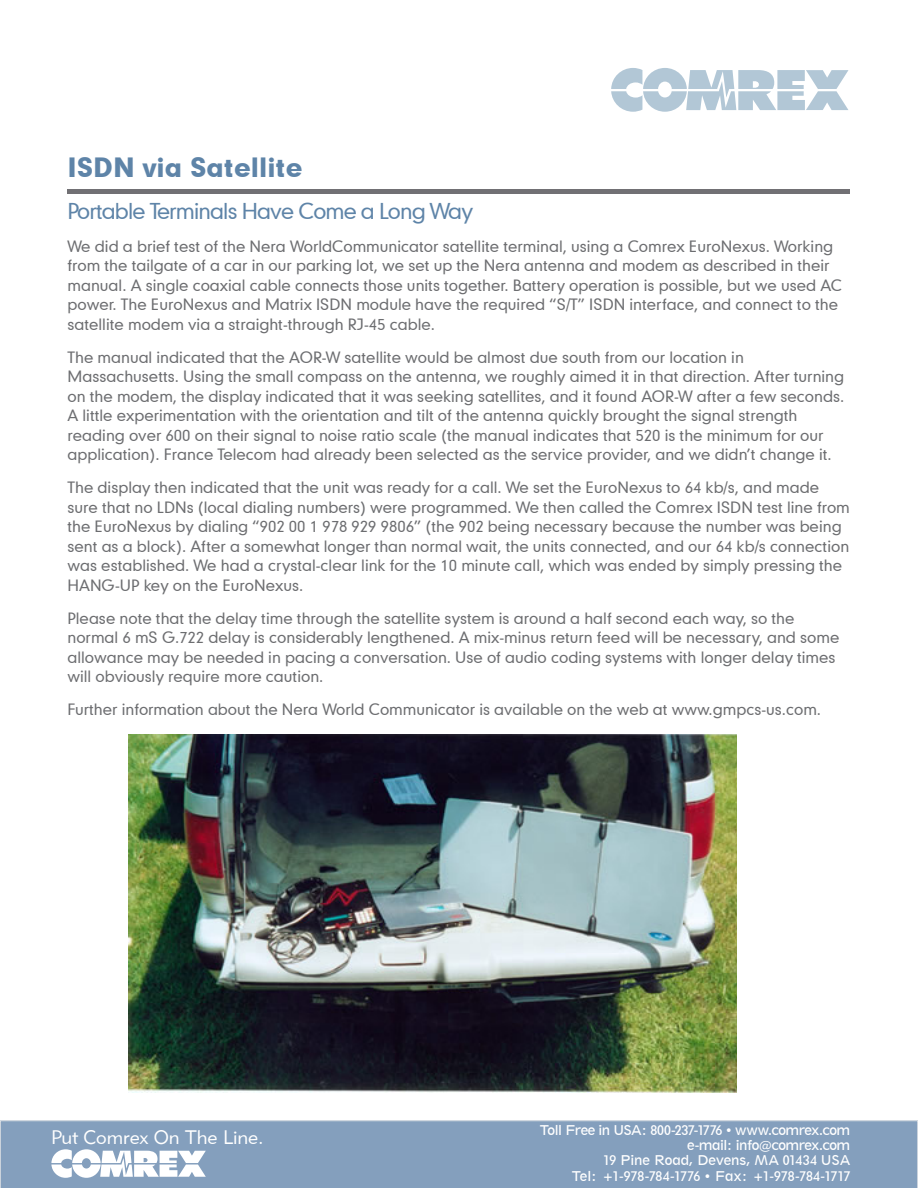
<style>
.page{position:relative;width:918px;height:1188px;background:#fff}
.page>*{position:absolute;margin:0;border:0;box-sizing:border-box;transform-origin:0 0}
.t1{font:25.5px "Geometric 706 BT Black B";color:#5e84a8}
.Body{font:21px "Geometric 706 BT Medium B";letter-spacing:-.04em;color:#5e84a8}
.t2{font:19.5px "Geometric 415 BT Lite A";color:#fff}
.Body-2{font:15px/19.5px "Geometric 706 BT Medium B";color:#6c6d70}
.t3{font:12.6px "Geometric 212 BT";letter-spacing:-.045em;color:#fff}
.t4{font:12.6px "Geometric 212 BT";letter-spacing:-.005em;color:#fff}
.t5{font:12.6px "Geometric 212 BT";letter-spacing:-.02em;color:#fff}
</style>
<div class="page">
<div style="left:68px;top:189px;width:782px;height:5px;background:#717074"></div>
<svg style="left:611px;top:68px;width:238px;height:44px"></svg>
<div style="left:0;top:1121px;width:918px;height:67px;background:#849fbd"></div>
<div style="left:0;top:1120px;width:918px;height:68px;border:1px solid #e6e7e9"></div>
<svg style="left:52px;top:1149px;width:154px;height:29px"></svg>
<img style="left:129px;top:735px;width:608px;height:357px">
<p class="t1" style="left:68px;top:150px;width:237px">ISDN via Satellite</p>
<p class="Body" style="left:68px;top:197px;width:407px">Portable Terminals Have Come a Long Way</p>
<p class="Body-2" style="left:68px;top:236px;width:776px">We did a brief test of the Nera WorldCommunicator satellite terminal, using a Comrex EuroNexus. Working from the tailgate of a car in our parking lot, we set up the Nera antenna and modem as described in their manual. A single coaxial cable connects those units together. Battery operation is possible, but we used AC power. The EuroNexus and Matrix ISDN module have the required “S/T” ISDN interface, and connect to the satellite modem via a straight-through RJ-45 cable.</p>
<p class="Body-2" style="left:68px;top:347px;width:778px">The manual indicated that the AOR-W satellite would be almost due south from our location in Massachusetts. Using the small compass on the antenna, we roughly aimed it in that direction. After turning on the modem, the display indicated that it was seeking satellites, and it found AOR-W after a few seconds.<br>A little experimentation with the orientation and tilt of the antenna quickly brought the signal strength reading over 600 on their signal to noise ratio scale (the manual indicates that 520 is the minimum for our application). France Telecom had already been selected as the service provider, and we didn’t change it.</p>
<p class="Body-2" style="left:68px;top:478px;width:784px">The display then indicated that the unit was ready for a call. We set the EuroNexus to 64 kb/s, and made sure that no LDNs (local dialing numbers) were programmed. We then called the Comrex ISDN test line from the EuroNexus by dialing “902 00 1 978 929 9806” (the 902 being necessary because the number was being sent as a block). After a somewhat longer than normal wait, the units connected, and our 64 kb/s connection was established. We had a crystal-clear link for the 10 minute call, which was ended by simply pressing the HANG-UP key on the EuroNexus.</p>
<p class="Body-2" style="left:68px;top:608px;width:773px">Please note that the delay time through the satellite system is around a half second each way, so the normal 6 mS G.722 delay is considerably lengthened. A mix-minus return feed will be necessary, and some allowance may be needed in pacing a conversation. Use of audio coding systems with longer delay times will obviously require more caution.</p>
<p class="Body-2" style="left:68px;top:700px;width:755px">Further information about the Nera World Communicator is available on the web at www.gmpcs-us.com.</p>
<p class="t2" style="left:51px;top:1125px;width:214px">Put Comrex On The Line.</p>
<p class="t3" style="left:540px;top:1122px;width:312px">Toll Free in USA: 800-237-1776 • www.comrex.com</p>
<p class="t3" style="left:687px;top:1137px;width:165px">e-mail: info@comrex.com</p>
<p class="t5" style="left:603px;top:1152px;width:249px">19 Pine Road, Devens, MA 01434 USA</p>
<p class="t4" style="left:572px;top:1168px;width:280px">Tel: +1-978-784-1776 • Fax: +1-978-784-1717</p>
</div>
